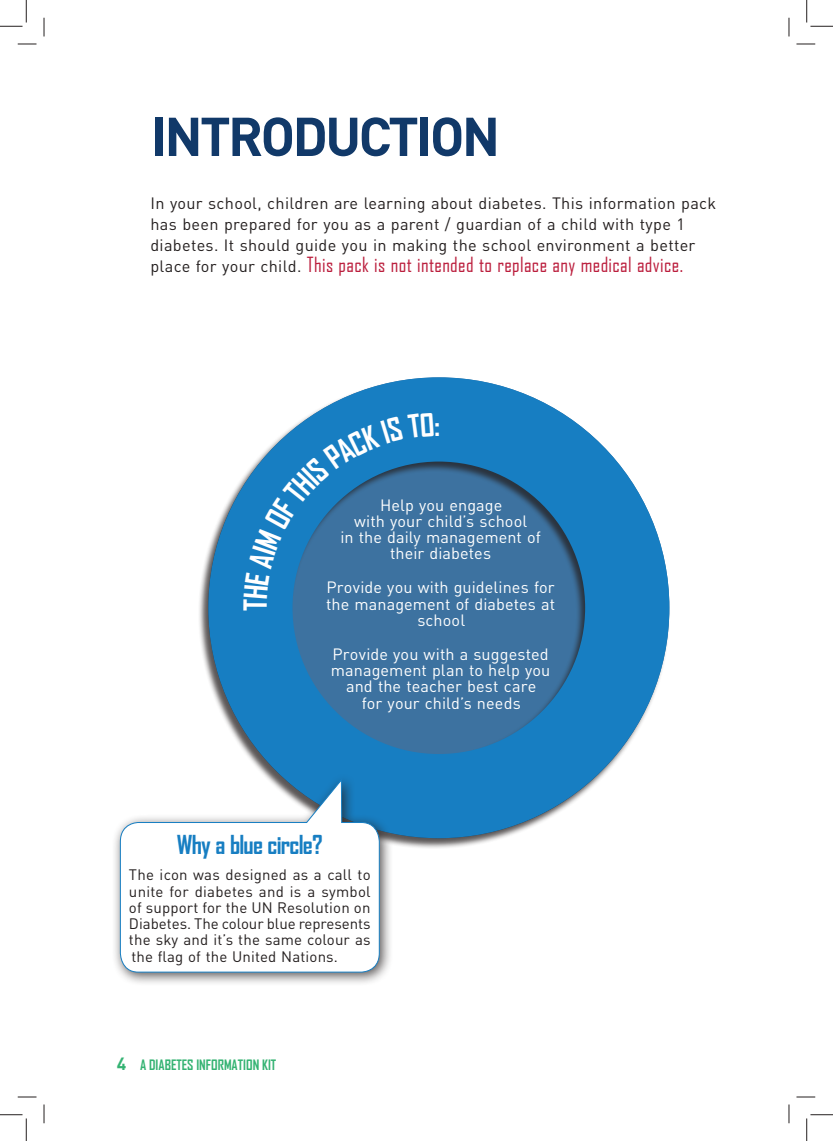
<style>
.page{position:relative;width:833px;height:1141px;background:#fff}
.page>*{position:absolute;margin:0;border:0;box-sizing:border-box;transform-origin:0 0}
.t1{font:700 53.75px "DIN Pro";letter-spacing:-.05em;color:#113969}
.t2{font:700 30.38px "Agency FB";color:#fff}
.t3{font:700 25px "Agency FB";letter-spacing:-.03em;color:#177ec2}
.t4{font:20px "Agency FB";letter-spacing:.02em;color:#bb1e3d}
.t5{font:16.25px/16.2px "DIN Pro";letter-spacing:.005em;color:#fff;text-align:center}
.t6{font:16.25px/21.2px "DIN Pro";letter-spacing:.02em;color:#241f1f}
.t7{font:15px/16.2px "DIN Pro";letter-spacing:.01em;color:#241f1f;text-align:justify}
.t8{font:700 13.75px "Agency FB";color:#35b373}
.s1{font-family:"DIN Pro";font-size:16.25px;color:#241f1f}
.s2{font-family:"DIN Pro";font-size:17.5px}
</style>
<div class="page">
<div style="left:198px;top:377px;width:472px;height:472px;background:#241f1f;opacity:.75"></div>
<div style="left:208px;top:377px;width:461px;height:461px;border:84px solid #177ec2;border-radius:50%"></div>
<div style="left:111px;top:772px;width:282px;height:213px;background:#241f1f;opacity:.75"></div>
<svg style="left:119px;top:777px;width:261px;height:195px"></svg>
<svg style="left:18px;top:44px;width:18px;height:1px"></svg>
<svg style="left:796px;top:44px;width:18px;height:1px"></svg>
<svg style="left:18px;top:1096px;width:18px;height:1px"></svg>
<svg style="left:796px;top:1096px;width:18px;height:1px"></svg>
<svg style="left:44px;top:18px;width:1px;height:18px"></svg>
<svg style="left:44px;top:1104px;width:1px;height:19px"></svg>
<svg style="left:788px;top:18px;width:1px;height:18px"></svg>
<svg style="left:788px;top:1104px;width:1px;height:19px"></svg>
<svg style="left:0;top:0;width:27px;height:27px"></svg>
<svg style="left:0;top:1114px;width:27px;height:26px"></svg>
<svg style="left:806px;top:0;width:26px;height:27px"></svg>
<svg style="left:806px;top:1114px;width:26px;height:26px"></svg>
<svg style="left:243px;top:412px;width:191px;height:187px;background:#3580b6"></svg>
<h1 class="t1" style="left:151px;top:100px;width:350px">INTRODUCTION</h1>
<p class="t6" style="left:150px;top:191px;width:567px">In your school, children are learning about diabetes. This information pack has been prepared for you as a parent / guardian of a child with type 1 diabetes. It should guide you in making the school environment a better</p>
<p class="t4" style="left:150px;top:252px;width:533px"><span class="s1">place for your child.</span> This pack is not intended to replace any medical advice.</p>
<h2 class="t2" style="left:236px;top:611px;width:14px;rotate:-90deg">T</h2>
<h2 class="t2" style="left:434px;top:405px;width:7px">:</h2>
<p class="t5" style="left:340px;top:496px;width:202px">Help you engage<br>with your child’s school<br>in the daily management of their diabetes</p>
<p class="t5" style="left:326px;top:578px;width:230px">Provide you with guidelines for the management of diabetes at school</p>
<p class="t5" style="left:330px;top:645px;width:221px">Provide you with a suggested management plan to help you and the teacher best care<br>for your child’s needs</p>
<h3 class="t3" style="left:177px;top:829px;width:147px">Why a blue circle?</h3>
<p class="t7" style="left:129px;top:866px;width:243px">The icon was designed as a call to unite for diabetes and is a symbol of support for the UN Resolution on Diabetes. The colour blue represents the sky and it’s the same colour as the flag of the United Nations.</p>
<p class="t8" style="left:117px;top:1056px;width:161px"><span class="s2">4</span> A DIABETES INFORMATION KIT</p>
</div>
